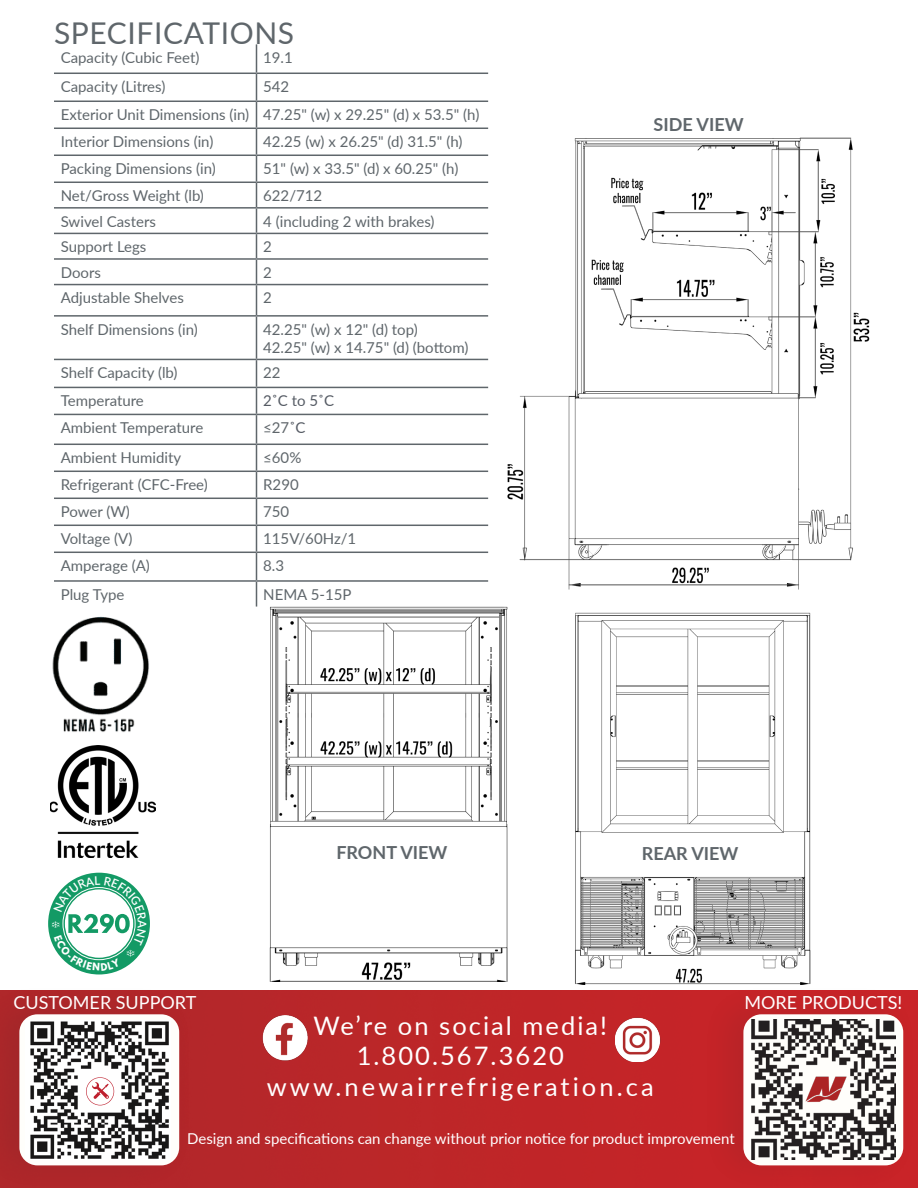
<style>
.page{position:relative;width:918px;height:1188px;background:#fff}
.page>*{position:absolute;margin:0;border:0;box-sizing:border-box;transform-origin:0 0}
.FEATURES{font:30px "Lato";letter-spacing:.02em;color:#5f666b}
.t1{font:25.5px/30.6px "Lato";letter-spacing:.105em;color:#fff;text-align:center}
.t2{font:18px "Lato";color:#fff}
.t3{font:700 18px "Lato";color:#5f666b}
.t4{font:15px "Lato";color:#5f666b}
.t5{font:15px "Lato";color:#fff}
.Bullets{font:15px "Lato";color:#555b64}
.t6{font:600 12px "Lato";color:#fff}
.s1{color:#555b64}
</style>
<div class="page">
<div style="left:196px;top:991px;width:504px;height:197px;background:#bd2628"></div>
<div style="left:0;top:981px;width:196px;height:207px;background:#231f20;opacity:.1"></div>
<div style="left:19px;top:1014px;width:160px;height:151px;background:#fffefb;border-radius:18px"></div>
<div style="left:700px;top:981px;width:218px;height:207px;background:#231f20;opacity:.1"></div>
<div style="left:743px;top:1014px;width:160px;height:151px;background:#fffefb;border-radius:18px"></div>
<img style="left:259px;top:1013px;width:50px;height:49px">
<img style="left:615px;top:1016px;width:47px;height:46px">
<svg style="left:30px;top:1021px;width:139px;height:138px"></svg>
<img style="left:751px;top:1019px;width:145px;height:140px">
<img style="left:51px;top:745px;width:104px;height:112px">
<img style="left:52px;top:616px;width:97px;height:116px">
<svg style="left:54px;top:44px;width:434px;height:315px"></svg>
<hr style="left:54px;top:73px;width:202px;height:1px;background:#5f666b">
<hr style="left:256px;top:73px;width:232px;height:1px;background:#5f666b">
<hr style="left:54px;top:101px;width:202px;height:1px;background:#5f666b">
<hr style="left:256px;top:101px;width:232px;height:1px;background:#5f666b">
<hr style="left:54px;top:128px;width:202px;height:1px;background:#5f666b">
<hr style="left:256px;top:128px;width:232px;height:1px;background:#5f666b">
<hr style="left:54px;top:155px;width:202px;height:1px;background:#5f666b">
<hr style="left:256px;top:155px;width:232px;height:1px;background:#5f666b">
<hr style="left:54px;top:182px;width:202px;height:1px;background:#5f666b">
<hr style="left:256px;top:182px;width:232px;height:1px;background:#5f666b">
<hr style="left:54px;top:207px;width:202px;height:2px;background:#5f666b">
<hr style="left:256px;top:207px;width:232px;height:2px;background:#5f666b">
<hr style="left:54px;top:233px;width:202px;height:1px;background:#5f666b">
<hr style="left:256px;top:233px;width:232px;height:1px;background:#5f666b">
<hr style="left:54px;top:258px;width:202px;height:2px;background:#5f666b">
<hr style="left:256px;top:258px;width:232px;height:2px;background:#5f666b">
<svg style="left:256px;top:44px;width:1px;height:240px"></svg>
<hr style="left:54px;top:284px;width:202px;height:1px;background:#5f666b">
<hr style="left:256px;top:284px;width:232px;height:1px;background:#5f666b">
<hr style="left:256px;top:285px;width:1px;height:30px;background:#5f666b">
<hr style="left:54px;top:315px;width:202px;height:2px;background:#5f666b">
<hr style="left:256px;top:315px;width:232px;height:2px;background:#5f666b">
<hr style="left:256px;top:317px;width:1px;height:42px;background:#5f666b">
<hr style="left:54px;top:359px;width:202px;height:1px;background:#5f666b">
<hr style="left:256px;top:359px;width:232px;height:1px;background:#5f666b">
<hr style="left:54px;top:387px;width:202px;height:1px;background:#5f666b">
<hr style="left:256px;top:387px;width:232px;height:1px;background:#5f666b">
<hr style="left:54px;top:414px;width:202px;height:1px;background:#5f666b">
<hr style="left:256px;top:414px;width:232px;height:1px;background:#5f666b">
<hr style="left:54px;top:444px;width:202px;height:1px;background:#5f666b">
<hr style="left:256px;top:444px;width:232px;height:1px;background:#5f666b">
<hr style="left:54px;top:471px;width:202px;height:1px;background:#5f666b">
<hr style="left:256px;top:471px;width:232px;height:1px;background:#5f666b">
<hr style="left:54px;top:498px;width:202px;height:1px;background:#5f666b">
<hr style="left:256px;top:498px;width:232px;height:1px;background:#5f666b">
<hr style="left:54px;top:525px;width:202px;height:1px;background:#5f666b">
<hr style="left:256px;top:525px;width:232px;height:1px;background:#5f666b">
<hr style="left:54px;top:552px;width:202px;height:1px;background:#5f666b">
<hr style="left:256px;top:552px;width:232px;height:1px;background:#5f666b">
<hr style="left:54px;top:580px;width:202px;height:2px;background:#5f666b">
<hr style="left:256px;top:580px;width:232px;height:2px;background:#5f666b">
<svg style="left:256px;top:360px;width:1px;height:247px"></svg>
<img style="left:488px;top:137px;width:382px;height:453px">
<img style="left:575px;top:612px;width:289px;height:372px">
<img style="left:269px;top:606px;width:239px;height:376px">
<svg style="left:48px;top:873px;width:102px;height:102px"></svg>
<p class="FEATURES" style="left:54px;top:12px;width:242px">SPECIFICATIONS</p>
<p class="t4" style="left:61px;top:47px;width:140px">Capacity (Cubic Feet)</p>
<p class="t4" style="left:263px;top:47px;width:31px">19.1</p>
<p class="t4" style="left:61px;top:76px;width:106px">Capacity (Litres)</p>
<p class="t4" style="left:263px;top:76px;width:28px">542</p>
<p class="t4" style="left:61px;top:104px;width:190px">Exterior Unit Dimensions (in)</p>
<p class="t4" style="left:263px;top:104px;width:218px">47.25" (w) x 29.25" (d) x 53.5" (h)</p>
<p class="t4" style="left:61px;top:131px;width:154px">Interior Dimensions (in)</p>
<p class="t4" style="left:263px;top:131px;width:201px">42.25 (w) x 26.25" (d) 31.5" (h)</p>
<p class="t4" style="left:61px;top:158px;width:157px">Packing Dimensions (in)</p>
<p class="t4" style="left:263px;top:158px;width:197px">51" (w) x 33.5" (d) x 60.25" (h)</p>
<p class="t4" style="left:61px;top:185px;width:145px">Net/Gross Weight (lb)</p>
<p class="t4" style="left:263px;top:185px;width:60px">622/712</p>
<p class="t4" style="left:61px;top:210px;width:97px">Swivel Casters</p>
<p class="t4" style="left:263px;top:210px;width:173px">4 (including 2 with brakes)</p>
<p class="t4" style="left:61px;top:236px;width:87px">Support Legs</p>
<p class="t4" style="left:263px;top:236px;width:10px">2</p>
<p class="t4" style="left:61px;top:262px;width:42px">Doors</p>
<p class="t4" style="left:263px;top:262px;width:10px">2</p>
<p class="t4" style="left:61px;top:287px;width:125px">Adjustable Shelves</p>
<p class="t4" style="left:263px;top:287px;width:10px">2</p>
<p class="t4" style="left:61px;top:319px;width:139px">Shelf Dimensions (in)</p>
<p class="t4" style="left:263px;top:319px;width:156px">42.25" (w) x 12" (d) top)</p>
<p class="t4" style="left:263px;top:337px;width:207px">42.25" (w) x 14.75" (d) (bottom)</p>
<p class="t4" style="left:61px;top:362px;width:118px">Shelf Capacity (lb)</p>
<p class="t4" style="left:263px;top:362px;width:19px">22</p>
<p class="t4" style="left:61px;top:390px;width:85px">Temperature</p>
<p class="Bullets" style="left:263px;top:390px;width:72px">2˚C to 5˚C</p>
<p class="t4" style="left:61px;top:417px;width:144px">Ambient Temperature</p>
<p class="t4" style="left:263px;top:417px;width:44px">≤27<span class="s1">˚C</span></p>
<p class="t4" style="left:61px;top:447px;width:122px">Ambient Humidity</p>
<p class="t4" style="left:263px;top:447px;width:40px">≤60%</p>
<p class="t4" style="left:61px;top:474px;width:149px">Refrigerant (CFC-Free)</p>
<p class="t4" style="left:263px;top:474px;width:37px">R290</p>
<p class="t4" style="left:61px;top:501px;width:71px">Power (W)</p>
<p class="t4" style="left:263px;top:501px;width:28px">750</p>
<p class="t4" style="left:61px;top:528px;width:73px">Voltage (V)</p>
<p class="t4" style="left:263px;top:528px;width:95px">115V/60Hz/1</p>
<p class="t4" style="left:61px;top:555px;width:91px">Amperage (A)</p>
<p class="t4" style="left:263px;top:555px;width:22px">8.3</p>
<p class="t4" style="left:61px;top:584px;width:65px">Plug Type</p>
<p class="t4" style="left:263px;top:584px;width:90px">NEMA 5-15P</p>
<p class="t3" style="left:654px;top:112px;width:92px">SIDE VIEW</p>
<p class="t6" style="left:151px;top:920px;width:10px;rotate:90deg">A</p>
<p class="t3" style="left:336px;top:839px;width:113px">FRONT VIEW</p>
<p class="t3" style="left:642px;top:840px;width:98px">REAR VIEW</p>
<p class="t2" style="left:13px;top:990px;width:184px">CUSTOMER SUPPORT</p>
<p class="t2" style="left:744px;top:990px;width:159px">MORE PRODUCTS!</p>
<h2 class="t1" style="left:267px;top:1009px;width:388px">We’re on social media!<br>1.800.567.3620 www.newairrefrigeration.ca</h2>
<p class="t5" style="left:187px;top:1128px;width:549px">Design and specifications can change without prior notice for product improvement</p>
</div>
